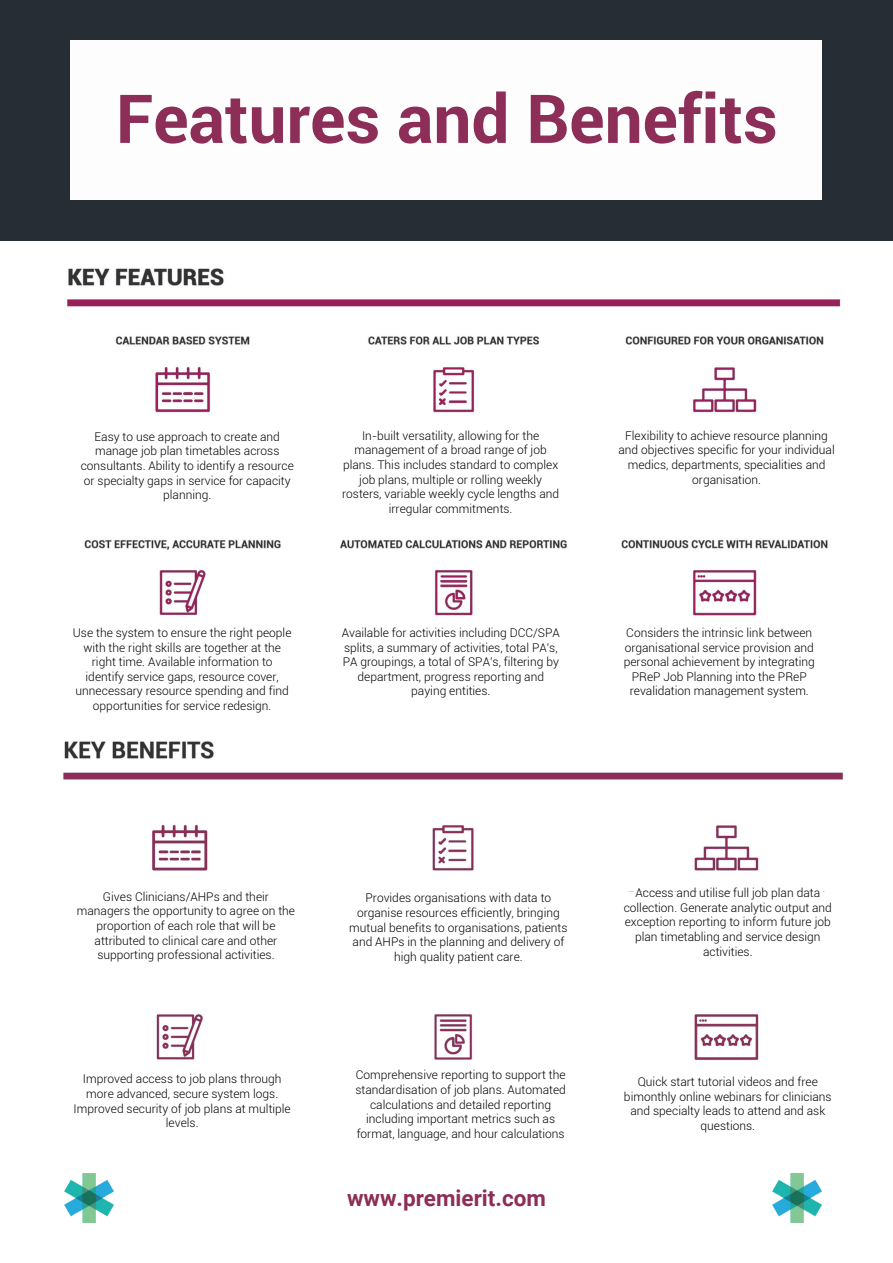
<style>
.page{position:relative;width:893px;height:1263px;background:#fff}
.page>*{position:absolute;margin:0;border:0;box-sizing:border-box;transform-origin:0 0}
.t1{font:700 67.5px "Roboto";color:#8c2e58}
.t2{font:700 22.5px "Roboto";color:#8c2e58}
.t3{font:300 12px/14.6px "Roboto";color:#000;text-align:center}
</style>
<div class="page">
<img style="left:773px;top:1174px;width:48px;height:48px">
<div style="left:0;top:0;width:893px;height:240px;background:#262d35"></div>
<div style="left:70px;top:41px;width:751px;height:159px;background:#fdfdfd"></div>
<img style="left:66px;top:268px;width:775px;height:348px">
<div style="left:67px;top:430px;width:233px;height:71px;background:#fff"></div>
<div style="left:333px;top:430px;width:236px;height:71px;background:#fff"></div>
<div style="left:608px;top:429px;width:236px;height:71px;background:#fff"></div>
<img style="left:63px;top:741px;width:781px;height:320px">
<div style="left:609px;top:892px;width:237px;height:71px;background:#fff"></div>
<div style="left:333px;top:885px;width:236px;height:70px;background:#fff"></div>
<div style="left:60px;top:886px;width:236px;height:71px;background:#fff"></div>
<img style="left:65px;top:1174px;width:49px;height:48px">
<h1 class="t1" style="left:116px;top:80px;width:663px">Features and Benefits</h1>
<p class="t3" style="left:81px;top:429px;width:215px">Easy to use approach to create and manage job plan timetables across consultants. Ability to identify a resource or specialty gaps in service for capacity planning.</p>
<p class="t3" style="left:342px;top:428px;width:218px">In-built versatility, allowing for the management of a broad range of job plans. This includes standard to complex job plans, multiple or rolling weekly rosters, variable weekly cycle lengths and irregular commitments.</p>
<p class="t3" style="left:618px;top:428px;width:218px">Flexibility to achieve resource planning and objectives specific for your individual medics, departments, specialities and organisation.</p>
<p class="t3" style="left:73px;top:625px;width:220px">Use the system to ensure the right people with the right skills are together at the right time. Available information to identify service gaps, resource cover, unnecessary resource spending and find opportunities for service redesign.</p>
<p class="t3" style="left:342px;top:625px;width:220px">Available for activities including DCC/SPA splits, a summary of activities, total PA's, PA groupings, a total of SPA's, filtering by department, progress reporting and paying entities.</p>
<p class="t3" style="left:624px;top:625px;width:193px">Considers the intrinsic link between organisational service provision and personal achievement by integrating PReP Job Planning into the PReP revalidation management system.</p>
<p class="t3" style="left:77px;top:889px;width:220px">Gives Clinicians/AHPs and their managers the opportunity to agree on the proportion of each role that will be attributed to clinical care and other supporting professional activities.</p>
<p class="t3" style="left:349px;top:891px;width:220px">Provides organisations with data to organise resources efficiently, bringing mutual benefits to organisations, patients and AHPs in the planning and delivery of high quality patient care.</p>
<p class="t3" style="left:74px;top:1072px;width:219px">Improved access to job plans through more advanced, secure system logs.<br>Improved security of job plans at multiple levels.</p>
<p class="t3" style="left:355px;top:1068px;width:212px">Comprehensive reporting to support the standardisation of job plans. Automated calculations and detailed reporting including important metrics such as format, language, and hour calculations</p>
<h2 class="t2" style="left:347px;top:1184px;width:200px">www.premierit.com</h2>
<p class="t3" style="left:624px;top:886px;width:210px">Access and utilise full job plan data collection. Generate analytic output and exception reporting to inform future job plan timetabling and service design activities.</p>
<p class="t3" style="left:624px;top:1074px;width:209px">Quick start tutorial videos and free bimonthly online webinars for clinicians and specialty leads to attend and ask questions.</p>
</div>
